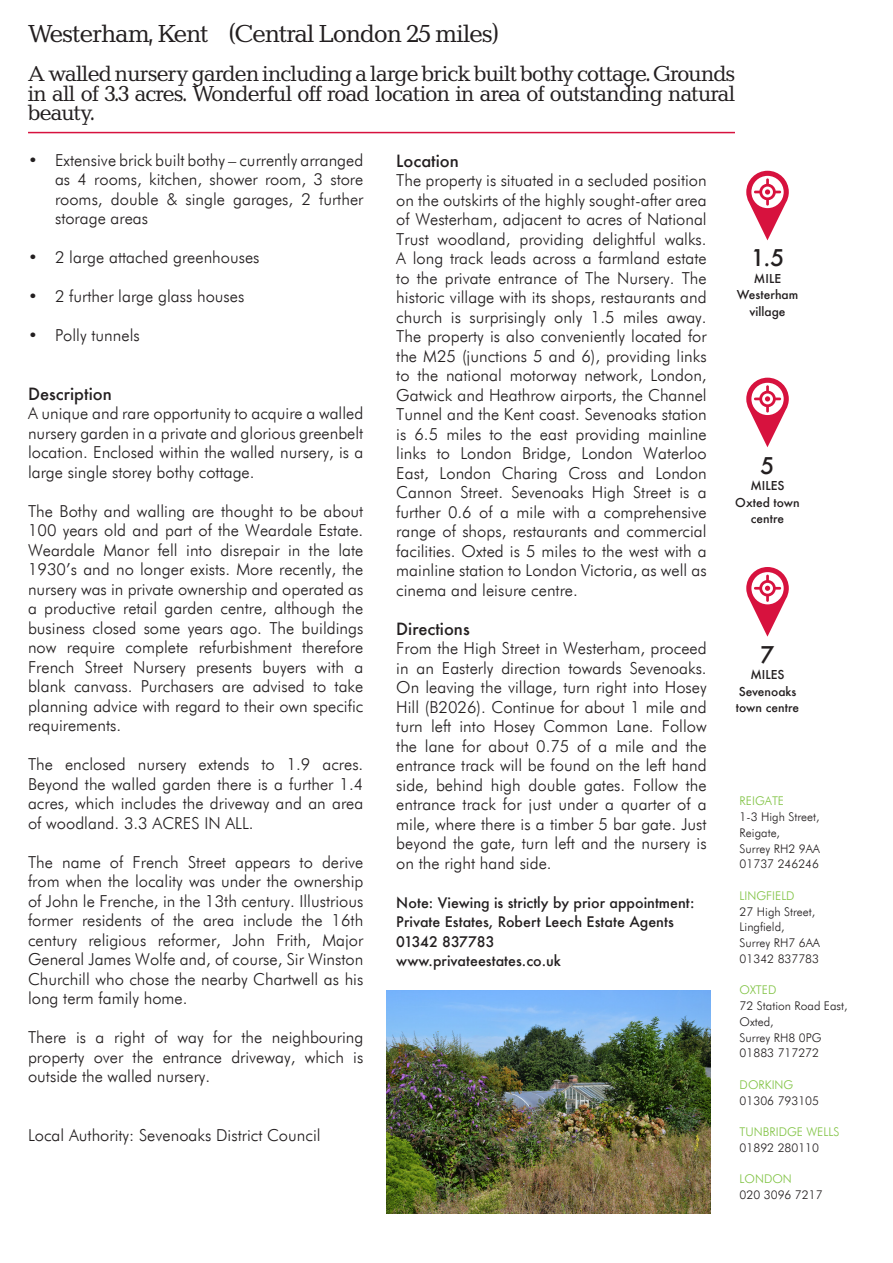
<style>
.page{position:relative;width:893px;height:1263px;background:#fff}
.page>*{position:absolute;margin:0;border:0;box-sizing:border-box;transform-origin:0 0}
.t1{font:25.5px "Candida SH";color:#231f20}
.t2{font:22.5px/19.5px "Candida SH";color:#231f20;text-align:justify}
.t3{font:500 22.5px "Futura";color:#231f20}
.t4{font:300 16.5px/19.5px "Futura BT";color:#231f20;text-align:justify}
.t5{font:500 16.5px "Futura";color:#231f20}
.t6{font:500 14.25px "Futura";color:#231f20}
.t7{font:300 12px/15.8px "Futura BT";color:#231f20}
.t8{font:500 12px/16.5px "Futura";color:#231f20;text-align:center}
.t9{font:300 12px "Futura BT";color:#7fc241}
</style>
<div class="page">
<hr style="left:28px;top:132px;width:707px;height:1px;background:#d7123e">
<svg style="left:746px;top:171px;width:43px;height:69px"></svg>
<svg style="left:746px;top:378px;width:43px;height:69px"></svg>
<svg style="left:746px;top:567px;width:43px;height:70px"></svg>
<img style="left:386px;top:990px;width:325px;height:223px">
<p class="t1" style="left:28px;top:20px;width:472px">Westerham, Kent (Central London 25 miles)</p>
<p class="t2" style="left:28px;top:64px;width:708px">A walled nursery garden including a large brick built bothy cottage. Grounds in all of 3.3 acres. Wonderful off road location in area of outstanding natural beauty.</p>
<p class="t4" style="left:55px;top:150px;width:310px;text-indent:-27px">• Extensive brick built bothy – currently arranged as 4 rooms, kitchen, shower room, 3 store rooms, double &amp; single garages, 2 further storage areas</p>
<p class="t4" style="left:28px;top:247px;width:233px">• 2 large attached greenhouses</p>
<p class="t4" style="left:28px;top:286px;width:218px">• 2 further large glass houses</p>
<p class="t4" style="left:28px;top:325px;width:113px">• Polly tunnels</p>
<p class="t5" style="left:396px;top:149px;width:64px">Location</p>
<p class="t4" style="left:396px;top:170px;width:312px">The property is situated in a secluded position on the outskirts of the highly sought-after area of Westerham, adjacent to acres of National Trust woodland, providing delightful walks.<br>A long track leads across a farmland estate to the private entrance of The Nursery. The historic village with its shops, restaurants and church is surprisingly only 1.5 miles away.<br>The property is also conveniently located for the M25 (junctions 5 and 6), providing links to the national motorway network, London, Gatwick and Heathrow airports, the Channel Tunnel and the Kent coast. Sevenoaks station is 6.5 miles to the east providing mainline links to London Bridge, London Waterloo East, London Charing Cross and London Cannon Street. Sevenoaks High Street is a further 0.6 of a mile with a comprehensive range of shops, restaurants and commercial facilities. Oxted is 5 miles to the west with a mainline station to London Victoria, as well as cinema and leisure centre.</p>
<p class="t5" style="left:396px;top:617px;width:75px">Directions</p>
<p class="t4" style="left:396px;top:638px;width:312px">From the High Street in Westerham, proceed in an Easterly direction towards Sevenoaks.<br>On leaving the village, turn right into Hosey Hill (B2026). Continue for about 1 mile and turn left into Hosey Common Lane. Follow the lane for about 0.75 of a mile and the entrance track will be found on the left hand side, behind high double gates. Follow the entrance track for just under a quarter of a mile, where there is a timber 5 bar gate. Just beyond the gate, turn left and the nursery is on the right hand side.</p>
<p class="t6" style="left:396px;top:893px;width:300px">Note: Viewing is strictly by prior appointment:</p>
<p class="t6" style="left:396px;top:912px;width:279px">Private Estates, Robert Leech Estate Agents</p>
<p class="t6" style="left:396px;top:932px;width:100px">01342 837783</p>
<p class="t6" style="left:396px;top:951px;width:166px">www.privateestates.co.uk</p>
<p class="t3" style="left:751px;top:242px;width:35px">1.5</p>
<p class="t8" style="left:754px;top:270px;width:29px">MILE</p>
<p class="t8" style="left:737px;top:286px;width:63px">Westerham</p>
<p class="t8" style="left:749px;top:303px;width:38px">village</p>
<p class="t5" style="left:28px;top:382px;width:85px">Description</p>
<p class="t4" style="left:28px;top:403px;width:337px">A unique and rare opportunity to acquire a walled nursery garden in a private and glorious greenbelt location. Enclosed within the walled nursery, is a large single storey bothy cottage.</p>
<p class="t4" style="left:28px;top:501px;width:337px">The Bothy and walling are thought to be about 100 years old and part of the Weardale Estate.<br>Weardale Manor fell into disrepair in the late 1930’s and no longer exists. More recently, the nursery was in private ownership and operated as a productive retail garden centre, although the business closed some years ago. The buildings now require complete refurbishment therefore French Street Nursery presents buyers with a blank canvass. Purchasers are advised to take planning advice with regard to their own specific requirements.</p>
<p class="t4" style="left:28px;top:754px;width:337px">The enclosed nursery extends to 1.9 acres.<br>Beyond the walled garden there is a further 1.4 acres, which includes the driveway and an area of woodland. 3.3 ACRES IN ALL.</p>
<p class="t4" style="left:28px;top:852px;width:337px">The name of French Street appears to derive from when the locality was under the ownership of John le Frenche, in the 13th century. Illustrious former residents of the area include the 16th century religious reformer, John Frith, Major General James Wolfe and, of course, Sir Winston Churchill who chose the nearby Chartwell as his long term family home.</p>
<p class="t4" style="left:28px;top:1027px;width:337px">There is a right of way for the neighbouring property over the entrance driveway, which is outside the walled nursery.</p>
<p class="t3" style="left:761px;top:450px;width:15px">5</p>
<p class="t8" style="left:750px;top:477px;width:36px">MILES</p>
<p class="t8" style="left:735px;top:494px;width:66px">Oxted town centre</p>
<p class="t3" style="left:761px;top:639px;width:15px">7</p>
<p class="t8" style="left:750px;top:666px;width:36px">MILES</p>
<p class="t8" style="left:736px;top:683px;width:65px;text-align:left">Sevenoaks town centre</p>
<p class="t9" style="left:740px;top:794px;width:46px">REIGATE</p>
<p class="t7" style="left:740px;top:809px;width:81px">1-3 High Street,</p>
<p class="t7" style="left:740px;top:825px;width:42px">Reigate,</p>
<p class="t7" style="left:740px;top:840px;width:82px">Surrey RH2 9AA</p>
<p class="t7" style="left:740px;top:856px;width:81px">01737 246246</p>
<p class="t9" style="left:740px;top:888px;width:57px">LINGFIELD</p>
<p class="t7" style="left:740px;top:903px;width:77px">27 High Street,</p>
<p class="t7" style="left:740px;top:919px;width:46px">Lingfield,</p>
<p class="t7" style="left:740px;top:935px;width:82px">Surrey RH7 6AA</p>
<p class="t7" style="left:740px;top:951px;width:81px">01342 837783</p>
<p class="t9" style="left:740px;top:983px;width:38px">OXTED</p>
<p class="t7" style="left:740px;top:998px;width:109px">72 Station Road East,<br>Oxted,</p>
<p class="t7" style="left:740px;top:1029px;width:83px">Surrey RH8 0PG</p>
<p class="t7" style="left:740px;top:1045px;width:81px">01883 717272</p>
<p class="t9" style="left:740px;top:1077px;width:55px">DORKING</p>
<p class="t7" style="left:740px;top:1092px;width:81px">01306 793105</p>
<p class="t9" style="left:740px;top:1124px;width:101px">TUNBRIDGE WELLS</p>
<p class="t7" style="left:740px;top:1140px;width:81px">01892 280110</p>
<p class="t9" style="left:740px;top:1172px;width:54px">LONDON</p>
<p class="t7" style="left:740px;top:1187px;width:84px">020 3096 7217</p>
<p class="t4" style="left:28px;top:1125px;width:294px">Local Authority: Sevenoaks District Council</p>
</div>
